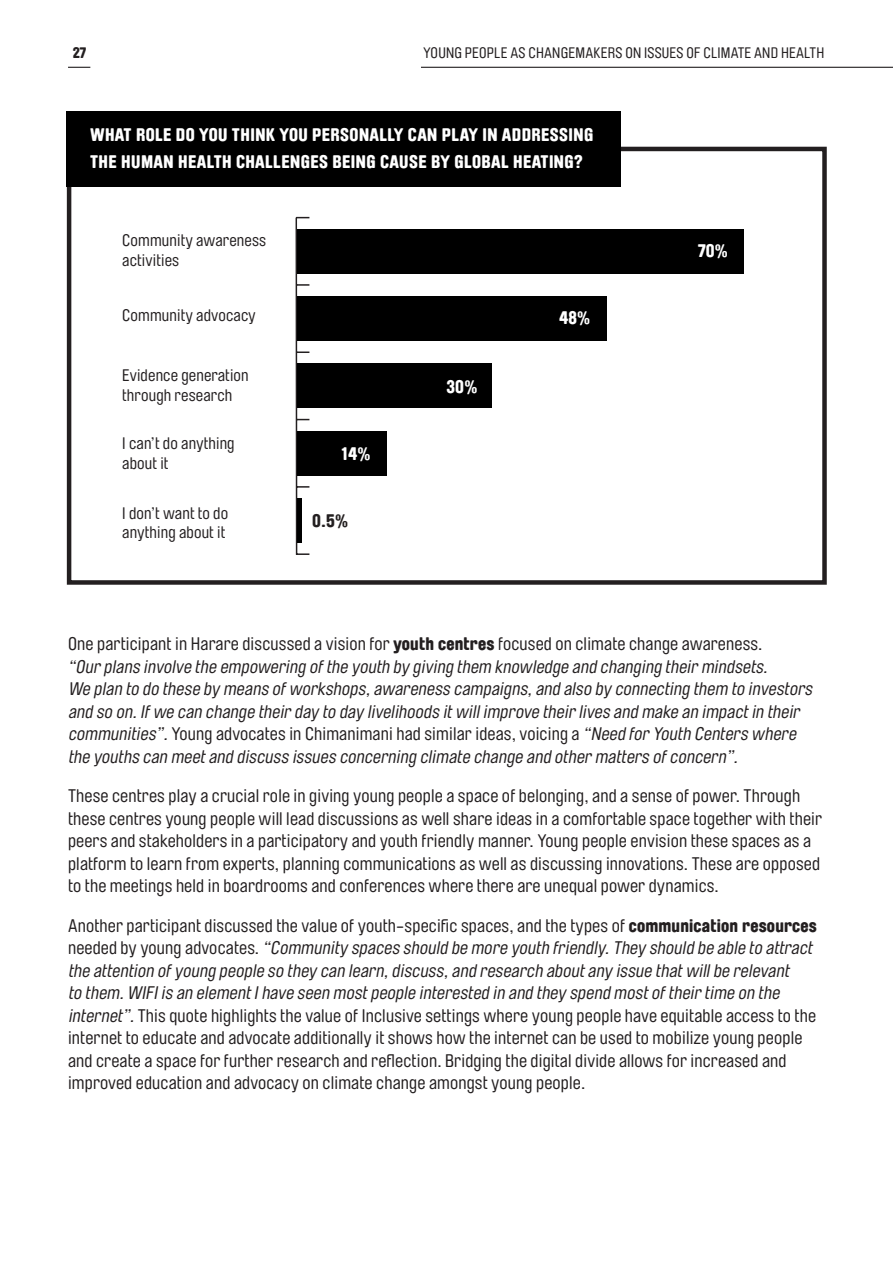
<style>
.page{position:relative;width:893px;height:1263px;background:#fff}
.page>*{position:absolute;margin:0;border:0;box-sizing:border-box;transform-origin:0 0}
.Body{font:18px/22.5px "Brauer Neue Std";letter-spacing:.01em;color:#231f20}
.Body-2{font:italic 18px/22.5px "Brauer Neue Std";color:#231f20}
.Body-3{font:900 18px/27px "Brauer Neue Std";letter-spacing:.025em;color:#fff}
.Body-4{font:900 18px "Brauer Neue Std";color:#231f20}
.Body-5{font:16.5px/19.5px "Brauer Neue Std";letter-spacing:.01em;color:#231f20}
.t1{font:15px "Brauer Neue Std";letter-spacing:.015em;color:#231f20}
.t2{font:900 15px "Brauer Neue Std";color:#231f20}
.s1{font-style:normal}
.s2{font-weight:900;font-style:normal}
.s3{font-weight:900}
.s4{font-style:italic}
</style>
<div class="page">
<hr style="left:421px;top:67px;width:472px;height:1px;background:#231f20">
<svg style="left:68px;top:67px;width:22px;height:1px"></svg>
<div style="left:67px;top:147px;width:760px;height:438px;border:4px solid #231f20"></div>
<div style="left:66px;top:112px;width:555px;height:75px;background:#000"></div>
<hr style="left:296px;top:218px;width:1px;height:337px;background:#231f20">
<svg style="left:296px;top:217px;width:13px;height:1px"></svg>
<svg style="left:297px;top:284px;width:12px;height:2px"></svg>
<svg style="left:297px;top:351px;width:12px;height:2px"></svg>
<svg style="left:297px;top:419px;width:12px;height:1px"></svg>
<svg style="left:297px;top:486px;width:12px;height:2px"></svg>
<svg style="left:297px;top:553px;width:12px;height:2px"></svg>
<hr style="left:297px;top:498px;width:4px;height:45px;background:#000">
<div style="left:297px;top:431px;width:89px;height:44px;background:#000"></div>
<div style="left:297px;top:364px;width:195px;height:44px;background:#000"></div>
<div style="left:297px;top:296px;width:309px;height:45px;background:#000"></div>
<div style="left:297px;top:229px;width:446px;height:44px;background:#000"></div>
<p class="t2" style="left:73px;top:44px;width:15px">27</p>
<p class="t1" style="left:423px;top:44px;width:403px">YOUNG PEOPLE AS CHANGEMAKERS ON ISSUES OF CLIMATE AND HEALTH</p>
<h3 class="Body-3" style="left:90px;top:121px;width:505px">WHAT ROLE DO YOU THINK YOU PERSONALLY CAN PLAY IN ADDRESSING<br>THE HUMAN HEALTH CHALLENGES BEING CAUSE BY GLOBAL HEATING?</h3>
<p class="Body-5" style="left:122px;top:231px;width:146px">Community awareness activities</p>
<p class="Body-5" style="left:122px;top:306px;width:135px">Community advocacy</p>
<p class="Body-5" style="left:122px;top:366px;width:128px">Evidence generation through research</p>
<p class="Body-5" style="left:122px;top:434px;width:114px">I can’t do anything about it</p>
<p class="Body-5" style="left:122px;top:503px;width:107px">I don’t want to do anything about it</p>
<p class="Body-3" style="left:341px;top:440px;width:31px">14%</p>
<p class="Body-4" style="left:312px;top:510px;width:38px">0.5%</p>
<p class="Body-3" style="left:446px;top:373px;width:32px">30%</p>
<p class="Body-3" style="left:559px;top:304px;width:32px">48%</p>
<p class="Body-3" style="left:698px;top:238px;width:31px">70%</p>
<p class="Body-2" style="left:68px;top:633px;width:749px"><span class="s1">One participant in Harare discussed a vision for</span> <span class="s2">youth centres</span> <span class="s1">focused on climate change awareness.<br></span>“Our plans involve the empowering ofthe youth by giving them knowledge and changing their mindsets.<br>We plan to do these by means ofworkshops,awareness campaigns,and also by connecting them to investors and so on.Ifwe can change their day to day livelihoods itwillimprove their lives and make an impactin their communities”.<span class="s1">Young advocates in Chimanimani had similar ideas, voicing a</span> “Need for Youth Centers where the youths can meetand discuss issues concerning climate change and other matters ofconcern”.</p>
<p class="Body" style="left:68px;top:785px;width:756px">These centres play a crucial role in giving young people a space of belonging, and a sense of power. Through these centres young people will lead discussions as well share ideas in a comfortable space together with their peers and stakeholders in a participatory and youth friendly manner. Young people envision these spaces as a platform to learn from experts, planning communications as well as discussing innovations. These are opposed to the meetings held in boardrooms and conferences where there are unequal power dynamics.</p>
<p class="Body" style="left:68px;top:915px;width:750px">Another participant discussed the value of youth-specific spaces, and the types of <span class="s3">communication resources </span>n e e d e d b y y o u n g a d v o c a t e s . <span class="s4">“Community spaces should be more youth friendly.They should be able to attract the attention ofyoung people so they can learn,discuss,and research aboutany issue thatwillbe relevant<br>to them.WIFIis an elementIhave seen mostpeople interested in and they spend mostoftheir time on the internet”.</span>This quote highlights the value of Inclusive settings where young people have equitable access to the internet to educate and advocate additionally it shows how the internet can be used to mobilize young people and create a space for further research and reflection. Bridging the digital divide allows for increased and improved education and advocacy on climate change amongst young people.</p>
</div>
